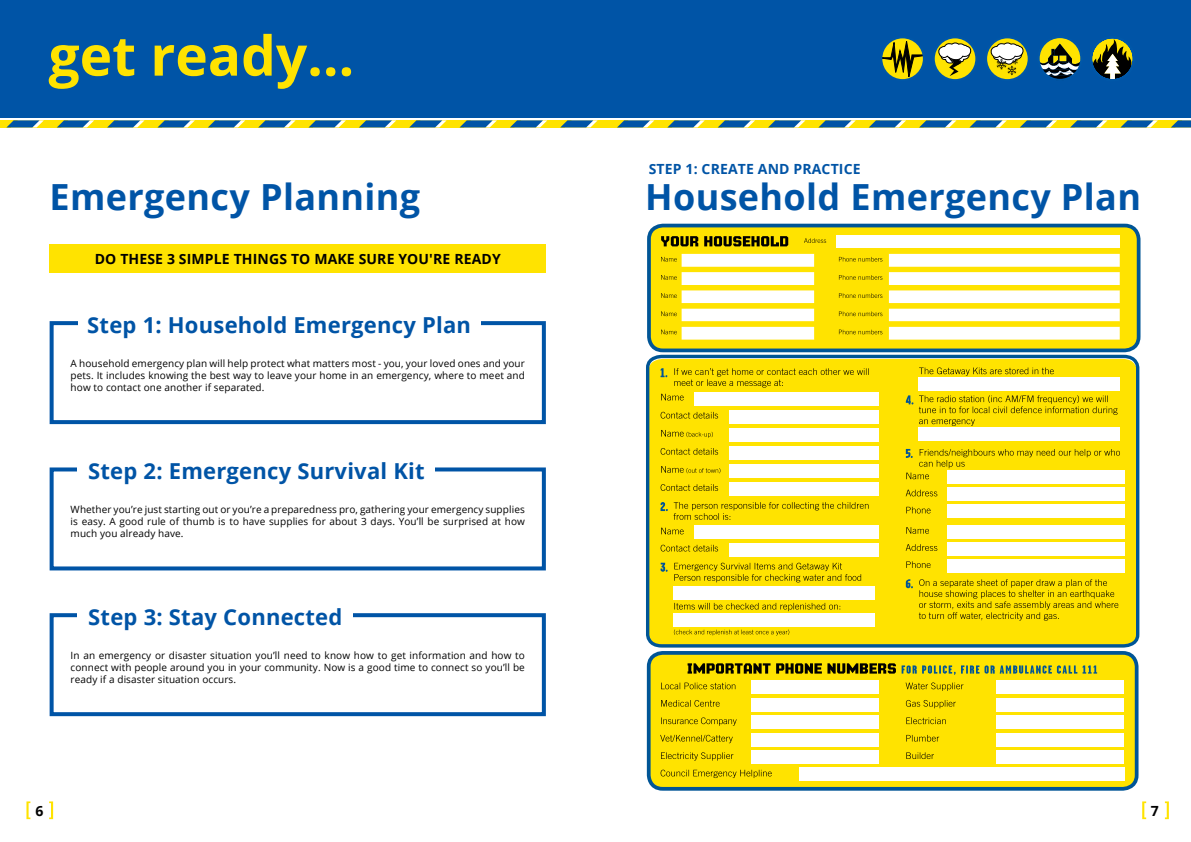
<style>
.page{position:relative;width:1191px;height:842px;background:#fff}
.page>*{position:absolute;margin:0;border:0;box-sizing:border-box;transform-origin:0 0}
.t1{font:700 55px "Open Sans";color:#ffe300}
.t2{font:700 36px "Open Sans";letter-spacing:.01em;color:#0054a6}
.t3{font:700 22px "Open Sans";letter-spacing:.01em;color:#0054a6}
.t4{font:700 14px "Open Sans";letter-spacing:.01em;color:#000}
.t5{font:700 14px "Open Sans";letter-spacing:.01em;color:#0054a6}
.t6{font:10px/12px "Open Sans";letter-spacing:.01em;color:#000;text-align:justify}
</style>
<div class="page">
<div style="left:587px;top:120px;width:604px;height:7px;background:#ffe300"></div>
<svg style="left:617px;top:120px;width:37px;height:7px"></svg>
<svg style="left:668px;top:120px;width:37px;height:7px"></svg>
<svg style="left:718px;top:120px;width:37px;height:7px"></svg>
<svg style="left:768px;top:120px;width:37px;height:7px"></svg>
<svg style="left:819px;top:120px;width:37px;height:7px"></svg>
<svg style="left:869px;top:120px;width:37px;height:7px"></svg>
<svg style="left:919px;top:120px;width:37px;height:7px"></svg>
<svg style="left:970px;top:120px;width:36px;height:7px"></svg>
<svg style="left:1020px;top:120px;width:37px;height:7px"></svg>
<svg style="left:1070px;top:120px;width:37px;height:7px"></svg>
<svg style="left:1121px;top:120px;width:36px;height:7px"></svg>
<svg style="left:1171px;top:120px;width:20px;height:7px"></svg>
<div style="left:0;top:0;width:1191px;height:118px;background:#0054a6"></div>
<div style="left:0;top:120px;width:594px;height:7px;background:#ffe300"></div>
<svg style="left:7px;top:120px;width:37px;height:7px"></svg>
<svg style="left:57px;top:120px;width:37px;height:7px"></svg>
<svg style="left:107px;top:120px;width:38px;height:7px"></svg>
<svg style="left:158px;top:120px;width:37px;height:7px"></svg>
<svg style="left:208px;top:120px;width:37px;height:7px"></svg>
<svg style="left:258px;top:120px;width:38px;height:7px"></svg>
<svg style="left:309px;top:120px;width:37px;height:7px"></svg>
<svg style="left:359px;top:120px;width:37px;height:7px"></svg>
<svg style="left:409px;top:120px;width:37px;height:7px"></svg>
<svg style="left:460px;top:120px;width:37px;height:7px"></svg>
<svg style="left:510px;top:120px;width:37px;height:7px"></svg>
<svg style="left:561px;top:120px;width:36px;height:7px"></svg>
<svg style="left:1142px;top:801px;width:4px;height:18px"></svg>
<svg style="left:1164px;top:801px;width:4px;height:18px"></svg>
<svg style="left:26px;top:801px;width:4px;height:18px"></svg>
<svg style="left:49px;top:801px;width:4px;height:18px"></svg>
<svg style="left:881px;top:37px;width:43px;height:43px"></svg>
<svg style="left:883px;top:40px;width:39px;height:38px"></svg>
<div style="left:880px;top:36px;width:45px;height:45px;border:2px solid #0057a8;border-radius:50%"></div>
<svg style="left:934px;top:38px;width:199px;height:42px"></svg>
<div style="left:649px;top:225px;width:489px;height:125px;background:#ffe300;border-radius:14px"></div>
<div style="left:647px;top:224px;width:493px;height:128px;border:4px solid #005596;border-radius:14px"></div>
<svg style="left:661px;top:236px;width:37px;height:10px"></svg>
<svg style="left:704px;top:236px;width:84px;height:10px"></svg>
<div style="left:835px;top:235px;width:284px;height:13px;background:#fff"></div>
<svg style="left:804px;top:238px;width:23px;height:5px"></svg>
<svg style="left:661px;top:254px;width:458px;height:86px"></svg>
<svg style="left:646px;top:354px;width:494px;height:294px;background:#ead91c"></svg>
<svg style="left:660px;top:368px;width:7px;height:9px"></svg>
<svg style="left:674px;top:368px;width:194px;height:20px;background:#e5cc00"></svg>
<svg style="left:661px;top:394px;width:23px;height:6px"></svg>
<div style="left:694px;top:392px;width:185px;height:13px;background:#fff"></div>
<svg style="left:660px;top:412px;width:58px;height:7px"></svg>
<div style="left:729px;top:410px;width:150px;height:13px;background:#fff"></div>
<svg style="left:661px;top:430px;width:52px;height:8px"></svg>
<div style="left:729px;top:428px;width:150px;height:13px;background:#fff"></div>
<svg style="left:660px;top:448px;width:58px;height:7px"></svg>
<div style="left:729px;top:446px;width:150px;height:13px;background:#fff"></div>
<svg style="left:661px;top:466px;width:59px;height:7px"></svg>
<div style="left:729px;top:464px;width:150px;height:13px;background:#fff"></div>
<svg style="left:660px;top:484px;width:58px;height:7px"></svg>
<div style="left:729px;top:482px;width:150px;height:13px;background:#fff"></div>
<svg style="left:660px;top:502px;width:208px;height:18px;background:#e6cd01"></svg>
<svg style="left:661px;top:528px;width:23px;height:6px"></svg>
<div style="left:694px;top:526px;width:185px;height:13px;background:#fff"></div>
<svg style="left:660px;top:545px;width:58px;height:6px"></svg>
<div style="left:729px;top:543px;width:150px;height:13px;background:#fff"></div>
<svg style="left:660px;top:563px;width:7px;height:9px"></svg>
<svg style="left:674px;top:563px;width:187px;height:19px;background:#dcc400"></svg>
<div style="left:673px;top:586px;width:202px;height:13px;background:#fff"></div>
<svg style="left:674px;top:603px;width:166px;height:8px"></svg>
<div style="left:673px;top:614px;width:202px;height:13px;background:#fff"></div>
<svg style="left:674px;top:630px;width:115px;height:5px"></svg>
<svg style="left:919px;top:367px;width:134px;height:9px"></svg>
<div style="left:918px;top:377px;width:202px;height:13px;background:#fff"></div>
<svg style="left:905px;top:395px;width:212px;height:31px;background:#e6cd00"></svg>
<div style="left:918px;top:428px;width:202px;height:13px;background:#fff"></div>
<svg style="left:905px;top:449px;width:215px;height:30px;background:#ebd209"></svg>
<div style="left:947px;top:471px;width:177px;height:13px;background:#fff"></div>
<svg style="left:905px;top:490px;width:32px;height:6px"></svg>
<div style="left:947px;top:488px;width:177px;height:13px;background:#fff"></div>
<svg style="left:906px;top:507px;width:24px;height:6px"></svg>
<div style="left:947px;top:505px;width:177px;height:13px;background:#fff"></div>
<svg style="left:906px;top:527px;width:23px;height:7px"></svg>
<div style="left:947px;top:525px;width:177px;height:13px;background:#fff"></div>
<svg style="left:905px;top:544px;width:32px;height:7px"></svg>
<div style="left:947px;top:542px;width:177px;height:13px;background:#fff"></div>
<svg style="left:906px;top:561px;width:24px;height:7px"></svg>
<div style="left:947px;top:559px;width:177px;height:13px;background:#fff"></div>
<svg style="left:906px;top:579px;width:212px;height:42px;background:#e3ca00"></svg>
<div style="left:648px;top:653px;width:488px;height:136px;background:#ffe300;border-radius:14px"></div>
<div style="left:647px;top:651px;width:491px;height:140px;border:4px solid #005596;border-radius:14px"></div>
<svg style="left:687px;top:663px;width:83px;height:11px"></svg>
<svg style="left:776px;top:663px;width:140px;height:11px"></svg>
<svg style="left:922px;top:665px;width:33px;height:10px"></svg>
<svg style="left:961px;top:665px;width:90px;height:9px"></svg>
<svg style="left:1057px;top:665px;width:40px;height:9px"></svg>
<svg style="left:661px;top:683px;width:74px;height:6px"></svg>
<div style="left:751px;top:681px;width:128px;height:13px;background:#fff"></div>
<svg style="left:661px;top:700px;width:58px;height:7px"></svg>
<div style="left:751px;top:698px;width:128px;height:13px;background:#fff"></div>
<svg style="left:661px;top:717px;width:75px;height:9px"></svg>
<div style="left:751px;top:716px;width:128px;height:13px;background:#fff"></div>
<svg style="left:660px;top:735px;width:73px;height:8px"></svg>
<div style="left:751px;top:733px;width:128px;height:13px;background:#fff"></div>
<svg style="left:661px;top:752px;width:72px;height:9px"></svg>
<div style="left:751px;top:750px;width:128px;height:13px;background:#fff"></div>
<svg style="left:905px;top:682px;width:58px;height:9px"></svg>
<div style="left:996px;top:681px;width:128px;height:13px;background:#fff"></div>
<svg style="left:906px;top:700px;width:49px;height:8px"></svg>
<div style="left:996px;top:698px;width:128px;height:13px;background:#fff"></div>
<svg style="left:906px;top:717px;width:39px;height:7px"></svg>
<div style="left:996px;top:716px;width:128px;height:13px;background:#fff"></div>
<svg style="left:906px;top:735px;width:33px;height:7px"></svg>
<div style="left:996px;top:733px;width:128px;height:13px;background:#fff"></div>
<svg style="left:906px;top:752px;width:28px;height:7px"></svg>
<div style="left:996px;top:750px;width:128px;height:13px;background:#fff"></div>
<svg style="left:660px;top:770px;width:112px;height:8px"></svg>
<div style="left:799px;top:768px;width:325px;height:13px;background:#fff"></div>
<div style="left:50px;top:321px;width:496px;height:103px;border:4px solid #0054a6"></div>
<div style="left:50px;top:467px;width:496px;height:103px;border:4px solid #0054a6"></div>
<div style="left:50px;top:613px;width:496px;height:103px;border:4px solid #0054a6"></div>
<div style="left:78px;top:310px;width:402px;height:28px;background:#fff"></div>
<div style="left:78px;top:456px;width:357px;height:29px;background:#fff"></div>
<div style="left:78px;top:602px;width:275px;height:28px;background:#fff"></div>
<div style="left:50px;top:245px;width:496px;height:28px;background:#ffe300"></div>
<h1 class="t1" style="left:49px;top:17px;width:307px">get ready...</h1>
<h3 class="t5" style="left:649px;top:159px;width:213px">STEP 1: CREATE AND PRACTICE</h3>
<h2 class="t2" style="left:50px;top:171px;width:372px">Emergency Planning</h2>
<h2 class="t2" style="left:645px;top:171px;width:497px">Household Emergency Plan</h2>
<h3 class="t4" style="left:95px;top:249px;width:407px">DO THESE 3 SIMPLE THINGS TO MAKE SURE YOU'RE READY</h3>
<h3 class="t3" style="left:87px;top:309px;width:385px">Step 1: Household Emergency Plan</h3>
<p class="t6" style="left:71px;top:357px;width:456px">A household emergency plan will help protect what matters most - you, your loved ones and your pets. It includes knowing the best way to leave your home in an emergency, where to meet and how to contact one another if separated.</p>
<h3 class="t3" style="left:88px;top:455px;width:338px">Step 2: Emergency Survival Kit</h3>
<p class="t6" style="left:71px;top:503px;width:456px">Whether you’re just starting out or you’re a preparedness pro, gathering your emergency supplies is easy. A good rule of thumb is to have supplies for about 3 days. You’ll be surprised at how much you already have.</p>
<h3 class="t3" style="left:88px;top:601px;width:256px">Step 3: Stay Connected</h3>
<p class="t6" style="left:71px;top:649px;width:456px">In an emergency or disaster situation you’ll need to know how to get information and how to connect with people around you in your community. Now is a good time to connect so you’ll be ready if a disaster situation occurs.</p>
<h3 class="t4" style="left:35px;top:801px;width:9px">6</h3>
<h3 class="t4" style="left:1151px;top:801px;width:9px">7</h3>
</div>
